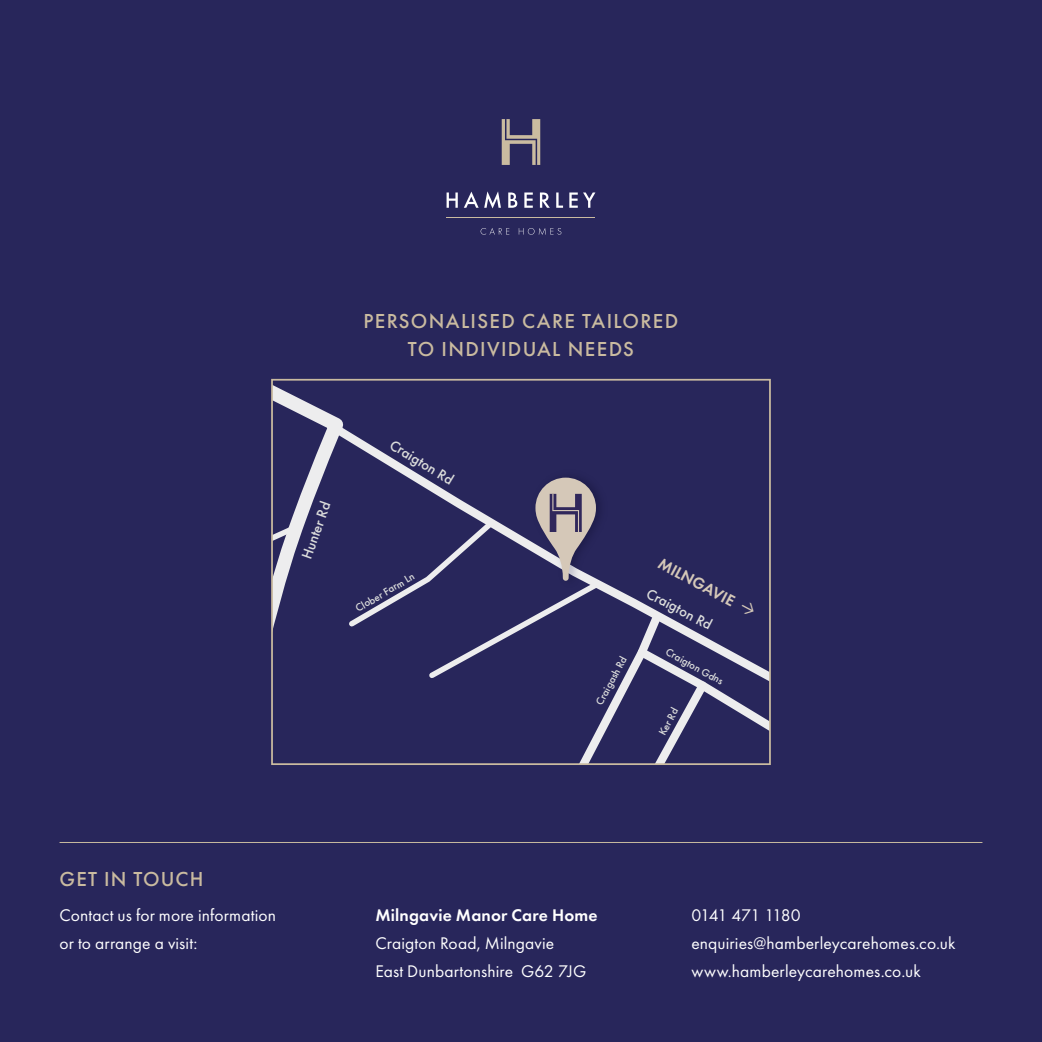
<style>
.page{position:relative;width:1042px;height:1042px;background:#28265b}
.page>*{position:absolute;margin:0;border:0;box-sizing:border-box;transform-origin:0 0}
.t1{font:500 21px/28px "Futura PT";letter-spacing:.065em;color:#cabba0;text-align:center}
.t2{font:17.5px/28px "Futura PT";letter-spacing:.005em;color:#fff}
.t3{font:600 17.5px "Futura PT";letter-spacing:.01em;color:#fff}
.t4{font:600 16.45px "Futura PT";color:#d5c8b8}
.t5{font:500 15.05px "Futura PT";color:#dbdcdb}
.t6{font:500 11.03px "Futura PT";color:#dbdcdb}
</style>
<div class="page">
<hr style="left:60px;top:842px;width:922px;height:1px;background:#cabba0">
<svg style="left:446px;top:192px;width:12px;height:16px"></svg>
<svg style="left:464px;top:191px;width:37px;height:17px"></svg>
<svg style="left:508px;top:192px;width:9px;height:16px"></svg>
<svg style="left:524px;top:192px;width:9px;height:16px"></svg>
<svg style="left:540px;top:192px;width:10px;height:16px"></svg>
<svg style="left:556px;top:192px;width:7px;height:16px"></svg>
<svg style="left:569px;top:192px;width:26px;height:16px"></svg>
<svg style="left:480px;top:228px;width:29px;height:7px"></svg>
<svg style="left:519px;top:228px;width:42px;height:7px"></svg>
<svg style="left:502px;top:119px;width:38px;height:46px"></svg>
<hr style="left:446px;top:217px;width:149px;height:1px;background:#cabba0">
<svg style="left:271px;top:378px;width:500px;height:387px;background:#a4988f"></svg>
<svg style="left:273px;top:381px;width:496px;height:382px"></svg>
<p class="t1" style="left:363px;top:307px;width:316px">PERSONALISED CARE TAILORED<br>TO INDIVIDUAL NEEDS</p>
<p class="t5" style="left:297px;top:555px;width:61px;rotate:-70deg">Hunter Rd</p>
<p class="t5" style="left:396px;top:435px;width:73px;rotate:31deg">Craigton Rd</p>
<p class="t6" style="left:353px;top:603px;width:68px;rotate:-30deg">Clober Farm Ln</p>
<p class="t6" style="left:593px;top:701px;width:55px;rotate:-62deg">Craigash Rd</p>
<p class="t4" style="left:664px;top:553px;width:86px;rotate:28deg">MILNGAVIE</p>
<p class="t5" style="left:652px;top:584px;width:73px;rotate:28deg">Craigton Rd</p>
<p class="t6" style="left:670px;top:645px;width:65px;rotate:29deg">Craigton Gdns</p>
<p class="t6" style="left:656px;top:731px;width:31px;rotate:-62deg">Ker Rd</p>
<p class="t1" style="left:60px;top:865px;width:145px">GET IN TOUCH</p>
<p class="t2" style="left:60px;top:901px;width:218px">Contact us for more information or to arrange a visit:</p>
<p class="t3" style="left:375px;top:904px;width:224px">Milngavie Manor Care Home</p>
<p class="t2" style="left:375px;top:929px;width:212px">Craigton Road, Milngavie<br>East Dunbartonshire G62 7JG</p>
<p class="t2" style="left:691px;top:901px;width:266px">0141 471 1180 enquiries@hamberleycarehomes.co.uk www.hamberleycarehomes.co.uk</p>
</div>
